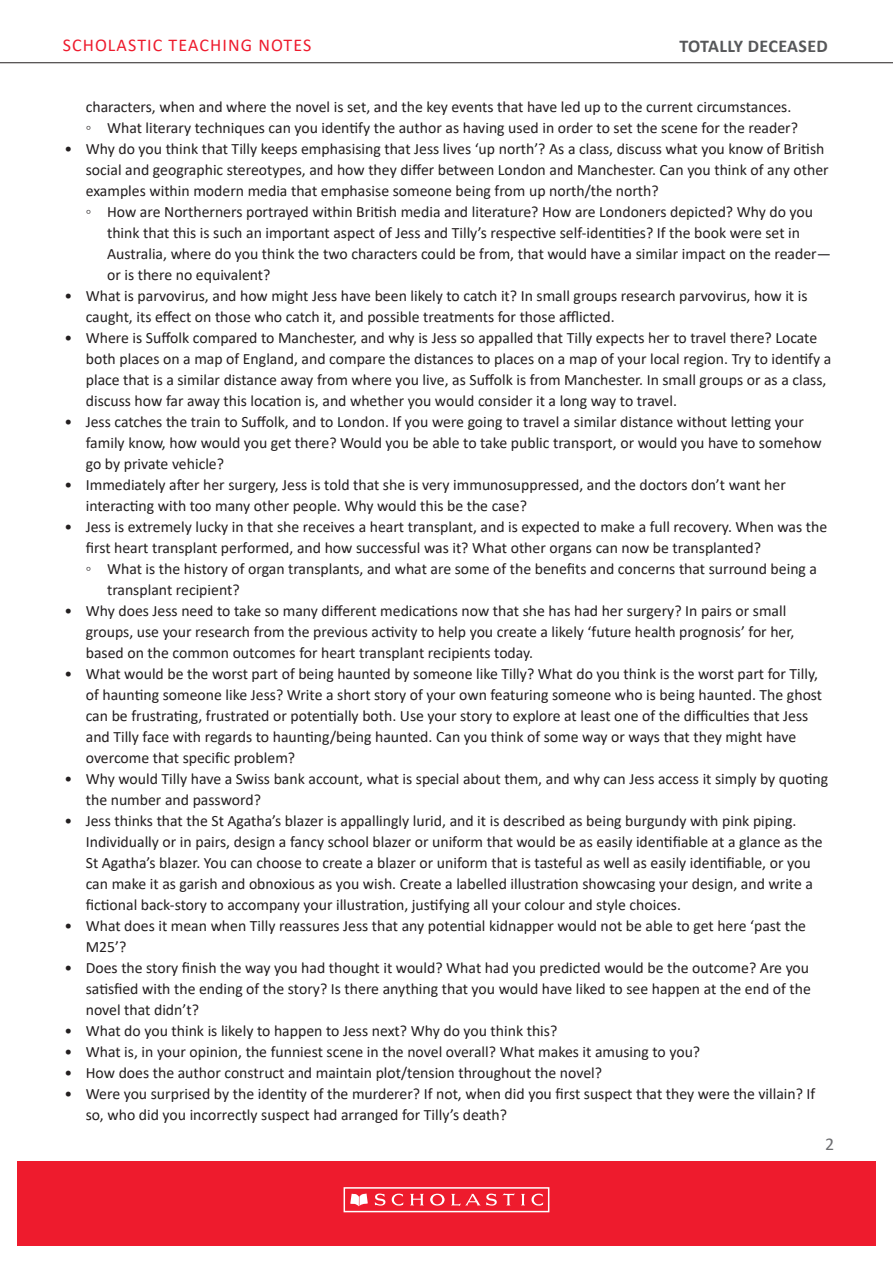
<style>
.page{position:relative;width:893px;height:1263px;background:#fff}
.page>*{position:absolute;margin:0;border:0;box-sizing:border-box;transform-origin:0 0}
.t1{font:18px "Calibri";letter-spacing:.06em;color:#ee1b2d}
.t2{font:700 18px "Calibri";letter-spacing:.02em;color:#57585a}
.t3{font:18px "Calibri";color:#6c6d70}
.t4{font:15.75px/21px "Calibri";color:#231f20}
</style>
<div class="page">
<div style="left:17px;top:1161px;width:859px;height:85px;background:#ee1b2d"></div>
<div style="left:344px;top:1187px;width:205px;height:25px;border:2px solid #fff"></div>
<svg style="left:350px;top:1193px;width:18px;height:13px"></svg>
<svg style="left:375px;top:1193px;width:28px;height:13px"></svg>
<svg style="left:410px;top:1194px;width:14px;height:11px"></svg>
<svg style="left:521px;top:1194px;width:4px;height:11px"></svg>
<svg style="left:531px;top:1193px;width:12px;height:13px"></svg>
<svg style="left:430px;top:1194px;width:15px;height:11px"></svg>
<svg style="left:451px;top:1193px;width:64px;height:13px"></svg>
<hr style="left:0;top:62px;width:893px;height:1px;background:#231f20">
<p class="t1" style="left:63px;top:32px;width:250px">SCHOLASTIC TEACHING NOTES</p>
<p class="t2" style="left:679px;top:33px;width:150px">TOTALLY DECEASED</p>
<p class="t4" style="left:86px;top:96px;width:707px">characters, when and where the novel is set, and the key events that have led up to the current circumstances.</p>
<p class="t4" style="left:86px;top:117px;width:714px">◦ What literary techniques can you identify the author as having used in order to set the scene for the reader?</p>
<p class="t4" style="left:86px;top:138px;width:744px;text-indent:-21px">• Why do you think that Tilly keeps emphasising that Jess lives ‘up north’? As a class, discuss what you know of British social and geographic stereotypes, and how they differ between London and Manchester. Can you think of any other examples within modern media that emphasise someone being from up north/the north?</p>
<p class="t4" style="left:107px;top:201px;width:725px;text-indent:-21px">◦ How are Northerners portrayed within British media and literature? How are Londoners depicted? Why do you think that this is such an important aspect of Jess and Tilly’s respective self-identities? If the book were set in Australia, where do you think the two characters could be from, that would have a similar impact on the reader— or is there no equivalent?</p>
<p class="t4" style="left:86px;top:285px;width:723px;text-indent:-21px">• What is parvovirus, and how might Jess have been likely to catch it? In small groups research parvovirus, how it is caught, its effect on those who catch it, and possible treatments for those afflicted.</p>
<p class="t4" style="left:86px;top:327px;width:747px;text-indent:-21px">• Where is Suffolk compared to Manchester, and why is Jess so appalled that Tilly expects her to travel there? Locate both places on a map of England, and compare the distances to places on a map of your local region. Try to identify a place that is a similar distance away from where you live, as Suffolk is from Manchester. In small groups or as a class, discuss how far away this location is, and whether you would consider it a long way to travel.</p>
<p class="t4" style="left:86px;top:411px;width:737px;text-indent:-21px">• Jess catches the train to Suffolk, and to London. If you were going to travel a similar distance without letting your family know, how would you get there? Would you be able to take public transport, or would you have to somehow go by private vehicle?</p>
<p class="t4" style="left:86px;top:474px;width:702px;text-indent:-21px">• Immediately after her surgery, Jess is told that she is very immunosuppressed, and the doctors don’t want her interacting with too many other people. Why would this be the case?</p>
<p class="t4" style="left:86px;top:516px;width:743px;text-indent:-21px">• Jess is extremely lucky in that she receives a heart transplant, and is expected to make a full recovery. When was the first heart transplant performed, and how successful was it? What other organs can now be transplanted?</p>
<p class="t4" style="left:107px;top:558px;width:712px;text-indent:-21px">◦ What is the history of organ transplants, and what are some of the benefits and concerns that surround being a transplant recipient?</p>
<p class="t4" style="left:86px;top:600px;width:710px;text-indent:-21px">• Why does Jess need to take so many different medications now that she has had her surgery? In pairs or small groups, use your research from the previous activity to help you create a likely ‘future health prognosis’ for her, based on the common outcomes for heart transplant recipients today.</p>
<p class="t4" style="left:86px;top:663px;width:738px;text-indent:-21px">• What would be the worst part of being haunted by someone like Tilly? What do you think is the worst part for Tilly, of haunting someone like Jess? Write a short story of your own featuring someone who is being haunted. The ghost can be frustrating, frustrated or potentially both. Use your story to explore at least one of the difficulties that Jess and Tilly face with regards to haunting/being haunted. Can you think of some way or ways that they might have overcome that specific problem?</p>
<p class="t4" style="left:86px;top:768px;width:744px;text-indent:-21px">• Why would Tilly have a Swiss bank account, what is special about them, and why can Jess access it simply by quoting the number and password?</p>
<p class="t4" style="left:86px;top:810px;width:738px;text-indent:-21px">• Jess thinks that the St Agatha’s blazer is appallingly lurid, and it is described as being burgundy with pink piping.<br>Individually or in pairs, design a fancy school blazer or uniform that would be as easily identifiable at a glance as the St Agatha’s blazer. You can choose to create a blazer or uniform that is tasteful as well as easily identifiable, or you can make it as garish and obnoxious as you wish. Create a labelled illustration showcasing your design, and write a fictional back-story to accompany your illustration, justifying all your colour and style choices.</p>
<p class="t4" style="left:86px;top:915px;width:722px;text-indent:-21px">• What does it mean when Tilly reassures Jess that any potential kidnapper would not be able to get here ‘past the<br>M25’?</p>
<p class="t4" style="left:86px;top:957px;width:727px;text-align:justify;text-indent:-21px">• Does the story finish the way you had thought it would? What had you predicted would be the outcome? Are you satisfied with the ending of the story? Is there anything that you would have liked to see happen at the end of the novel that didn’t?</p>
<p class="t4" style="left:65px;top:1020px;width:494px">• What do you think is likely to happen to Jess next? Why do you think this?</p>
<p class="t4" style="left:65px;top:1041px;width:637px">• What is, in your opinion, the funniest scene in the novel overall? What makes it amusing to you?</p>
<p class="t4" style="left:65px;top:1062px;width:539px">• How does the author construct and maintain plot/tension throughout the novel?</p>
<p class="t4" style="left:86px;top:1083px;width:731px;text-indent:-21px">• Were you surprised by the identity of the murderer? If not, when did you first suspect that they were the villain? If so, who did you incorrectly suspect had arranged for Tilly’s death?</p>
<p class="t3" style="left:825px;top:1131px;width:11px">2</p>
</div>
